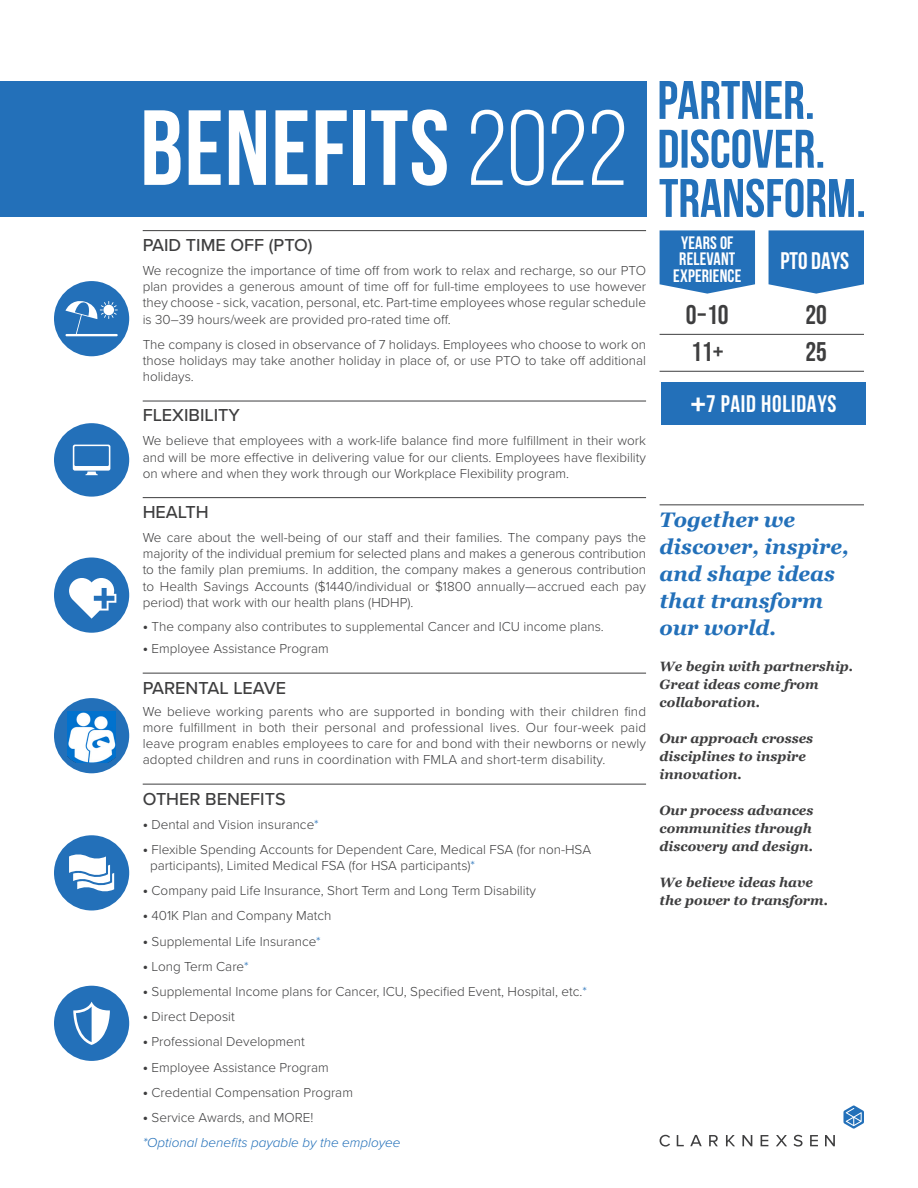
<style>
.page{position:relative;width:918px;height:1188px;background:#fff}
.page>*{position:absolute;margin:0;border:0;box-sizing:border-box;transform-origin:0 0}
.t1{font:700 106.5px "Bebas Neue";letter-spacing:.01em;color:#fff}
.t2{font:27px "Bebas Neue";color:#3e3e3f}
.t3{font:700 27px "Bebas Neue";color:#3e3e3f}
.t4{font:700 24px "Bebas Neue";letter-spacing:.03em;color:#fff}
.Paragraph_Style_1{font:italic 700 21px/27px "Georgia";color:#2370b9}
.t5{font:500 18px "Proxima Nova";color:#3e3e3f}
.t6{font:700 18px/16.5px "Bebas Neue";letter-spacing:.01em;color:#fff;text-align:center}
.Paragraph_Style_1-2{font:300 13.5px/16.2px "Proxima Nova";color:#3e3e3f;text-align:justify}
.Paragraph_Style_1-3{font:italic 700 13.5px/18px "Georgia";color:#3e3e3f}
.Paragraph_Style_1-4{font:italic 300 13.5px "Proxima Nova";color:#2370b9}
.s1{font-weight:400}
.s2{font-weight:600;font-size:15px}
.s3{color:#2370b9}
.s4{font-weight:400;font-size:39px}
</style>
<div class="page">
<hr style="left:143px;top:230px;width:503px;height:1px;background:#3e3e3f">
<hr style="left:143px;top:401px;width:503px;height:1px;background:#3e3e3f">
<hr style="left:143px;top:497px;width:503px;height:1px;background:#3e3e3f">
<hr style="left:143px;top:673px;width:503px;height:1px;background:#3e3e3f">
<hr style="left:143px;top:784px;width:503px;height:1px;background:#3e3e3f">
<svg style="left:769px;top:230px;width:95px;height:64px;background:#357cbe"></svg>
<div style="left:0;top:81px;width:646px;height:136px;background:#2370b9"></div>
<div style="left:54px;top:423px;width:75px;height:74px;background:#2370b9;border-radius:50%"></div>
<svg style="left:73px;top:445px;width:37px;height:30px"></svg>
<div style="left:54px;top:698px;width:75px;height:75px;background:#2370b9;border-radius:50%"></div>
<svg style="left:54px;top:281px;width:75px;height:75px"></svg>
<svg style="left:660px;top:179px;width:204px;height:38px"></svg>
<svg style="left:660px;top:129px;width:163px;height:39px"></svg>
<svg style="left:660px;top:81px;width:153px;height:38px"></svg>
<svg style="left:660px;top:230px;width:95px;height:64px;background:#357cbe"></svg>
<hr style="left:660px;top:334px;width:204px;height:1px;background:#3e3e3f">
<hr style="left:660px;top:371px;width:204px;height:1px;background:#3e3e3f">
<svg style="left:660px;top:1135px;width:10px;height:12px"></svg>
<svg style="left:677px;top:1135px;width:7px;height:11px"></svg>
<svg style="left:690px;top:1135px;width:12px;height:11px"></svg>
<svg style="left:709px;top:1135px;width:9px;height:11px"></svg>
<svg style="left:726px;top:1135px;width:9px;height:11px"></svg>
<svg style="left:742px;top:1135px;width:10px;height:11px"></svg>
<svg style="left:761px;top:1135px;width:7px;height:11px"></svg>
<svg style="left:776px;top:1135px;width:11px;height:11px"></svg>
<svg style="left:794px;top:1135px;width:9px;height:12px"></svg>
<svg style="left:810px;top:1135px;width:8px;height:11px"></svg>
<svg style="left:825px;top:1135px;width:10px;height:11px"></svg>
<svg style="left:843px;top:1105px;width:21px;height:24px"></svg>
<svg style="left:54px;top:558px;width:75px;height:75px"></svg>
<svg style="left:54px;top:986px;width:75px;height:75px"></svg>
<hr style="left:660px;top:505px;width:204px;height:1px;background:#3e3e3f">
<div style="left:661px;top:383px;width:204px;height:42px;background:#2370b9"></div>
<img style="left:67px;top:712px;width:49px;height:51px">
<div style="left:54px;top:835px;width:75px;height:75px;background:#2370b9;border-radius:50%"></div>
<svg style="left:69px;top:854px;width:45px;height:38px"></svg>
<p class="t1" style="left:140px;top:90px;width:489px">BENEFITS <span class="s1">2022</span></p>
<p class="t5" style="left:143px;top:232px;width:171px">PAID TIME OFF (PTO)</p>
<p class="Paragraph_Style_1-2" style="left:143px;top:262px;width:505px">We recognize the importance of time off from work to relax and recharge, so our PTO plan provides a generous amount of time off for full-time employees to use however they choose - sick, vacation, personal, etc. Part-time employees whose regular schedule is 30–39 hours/week are provided pro-rated time off.</p>
<p class="Paragraph_Style_1-2" style="left:143px;top:336px;width:505px">The company is closed in observance of 7 holidays. Employees who choose to work on those holidays may take another holiday in place of, or use PTO to take off additional holidays.</p>
<p class="t5" style="left:143px;top:402px;width:99px">FLEXIBILITY</p>
<p class="Paragraph_Style_1-2" style="left:143px;top:432px;width:505px">We believe that employees with a work-life balance find more fulfillment in their work and will be more effective in delivering value for our clients. Employees have flexibility on where and when they work through our Workplace Flexibility program.</p>
<p class="t5" style="left:143px;top:499px;width:67px">HEALTH</p>
<p class="Paragraph_Style_1-2" style="left:143px;top:529px;width:505px">We care about the well-being of our staff and their families. The company pays the majority of the individual premium for selected plans and makes a generous contribution to the family plan premiums. In addition, the company makes a generous contribution to Health Savings Accounts ($1440/individual or $1800 annually—accrued each pay period) that work with our health plans (HDHP).</p>
<p class="Paragraph_Style_1-2" style="left:143px;top:618px;width:463px"><span class="s2">•</span> The company also contributes to supplemental Cancer and ICU income plans.</p>
<p class="Paragraph_Style_1-2" style="left:143px;top:640px;width:188px"><span class="s2">•</span> Employee Assistance Program</p>
<p class="t5" style="left:143px;top:674px;width:145px">PARENTAL LEAVE</p>
<p class="Paragraph_Style_1-2" style="left:143px;top:702px;width:505px">We believe working parents who are supported in bonding with their children find more fulfillment in both their personal and professional lives. Our four-week paid leave program enables employees to care for and bond with their newborns or newly adopted children and runs in coordination with FMLA and short-term disability.</p>
<p class="t5" style="left:143px;top:785px;width:144px">OTHER BENEFITS</p>
<p class="Paragraph_Style_1-2" style="left:143px;top:815px;width:177px"><span class="s2">•</span> Dental and Vision insurance<span class="s3">*</span></p>
<p class="Paragraph_Style_1-2" style="left:143px;top:840px;width:450px"><span class="s2">•</span> Flexible Spending Accounts for Dependent Care, Medical FSA (for non-HSA</p>
<p class="Paragraph_Style_1-2" style="left:150px;top:857px;width:326px">participants), Limited Medical FSA (for HSA participants)<span class="s3">*</span></p>
<p class="Paragraph_Style_1-2" style="left:143px;top:882px;width:395px"><span class="s2">•</span> Company paid Life Insurance, Short Term and Long Term Disability</p>
<p class="Paragraph_Style_1-2" style="left:143px;top:907px;width:190px"><span class="s2">•</span> 401K Plan and Company Match</p>
<p class="Paragraph_Style_1-2" style="left:143px;top:932px;width:180px"><span class="s2">•</span> Supplemental Life Insurance<span class="s3">*</span></p>
<p class="Paragraph_Style_1-2" style="left:143px;top:957px;width:107px"><span class="s2">•</span> Long Term Care<span class="s3">*</span></p>
<p class="Paragraph_Style_1-2" style="left:143px;top:983px;width:446px"><span class="s2">•</span> Supplemental Income plans for Cancer, ICU, Specified Event, Hospital, etc.<span class="s3">*</span></p>
<p class="Paragraph_Style_1-2" style="left:143px;top:1008px;width:94px"><span class="s2">•</span> Direct Deposit</p>
<p class="Paragraph_Style_1-2" style="left:143px;top:1033px;width:164px"><span class="s2">•</span> Professional Development</p>
<p class="Paragraph_Style_1-2" style="left:143px;top:1058px;width:188px"><span class="s2">•</span> Employee Assistance Program</p>
<p class="Paragraph_Style_1-2" style="left:143px;top:1083px;width:212px"><span class="s2">•</span> Credential Compensation Program</p>
<p class="Paragraph_Style_1-2" style="left:143px;top:1109px;width:172px"><span class="s2">•</span> Service Awards, and MORE!</p>
<p class="Paragraph_Style_1-4" style="left:143px;top:1133px;width:259px">*Optional benefits payable by the employee</p>
<p class="t6" style="left:681px;top:234px;width:54px">YEARS OF</p>
<p class="t6" style="left:673px;top:250px;width:70px">RELEVANT<br>EXPERIENCE</p>
<p class="t2" style="left:686px;top:299px;width:44px">0–10</p>
<p class="t2" style="left:691px;top:337px;width:34px">11+</p>
<p class="t4" style="left:780px;top:247px;width:70px">PTO DAYS</p>
<p class="t3" style="left:806px;top:300px;width:23px">20</p>
<p class="t3" style="left:806px;top:337px;width:23px">25</p>
<p class="t4" style="left:691px;top:391px;width:147px"><span class="s4">+</span>7 PAID HOLIDAYS</p>
<p class="Paragraph_Style_1" style="left:660px;top:507px;width:191px">Together we discover, inspire, and shape ideas</p>
<p class="Paragraph_Style_1" style="left:660px;top:588px;width:165px">that transform our world.</p>
<p class="Paragraph_Style_1-3" style="left:660px;top:658px;width:195px">We begin with partnership.</p>
<p class="Paragraph_Style_1-3" style="left:660px;top:676px;width:161px">Great ideas come from collaboration.</p>
<p class="Paragraph_Style_1-3" style="left:660px;top:730px;width:155px">Our approach crosses disciplines to inspire innovation.</p>
<p class="Paragraph_Style_1-3" style="left:660px;top:802px;width:155px;text-align:justify">Our process advances communities through discovery and design.</p>
<p class="Paragraph_Style_1-3" style="left:660px;top:874px;width:155px">We believe ideas have</p>
<p class="Paragraph_Style_1-3" style="left:660px;top:892px;width:170px">the power to transform.</p>
</div>
